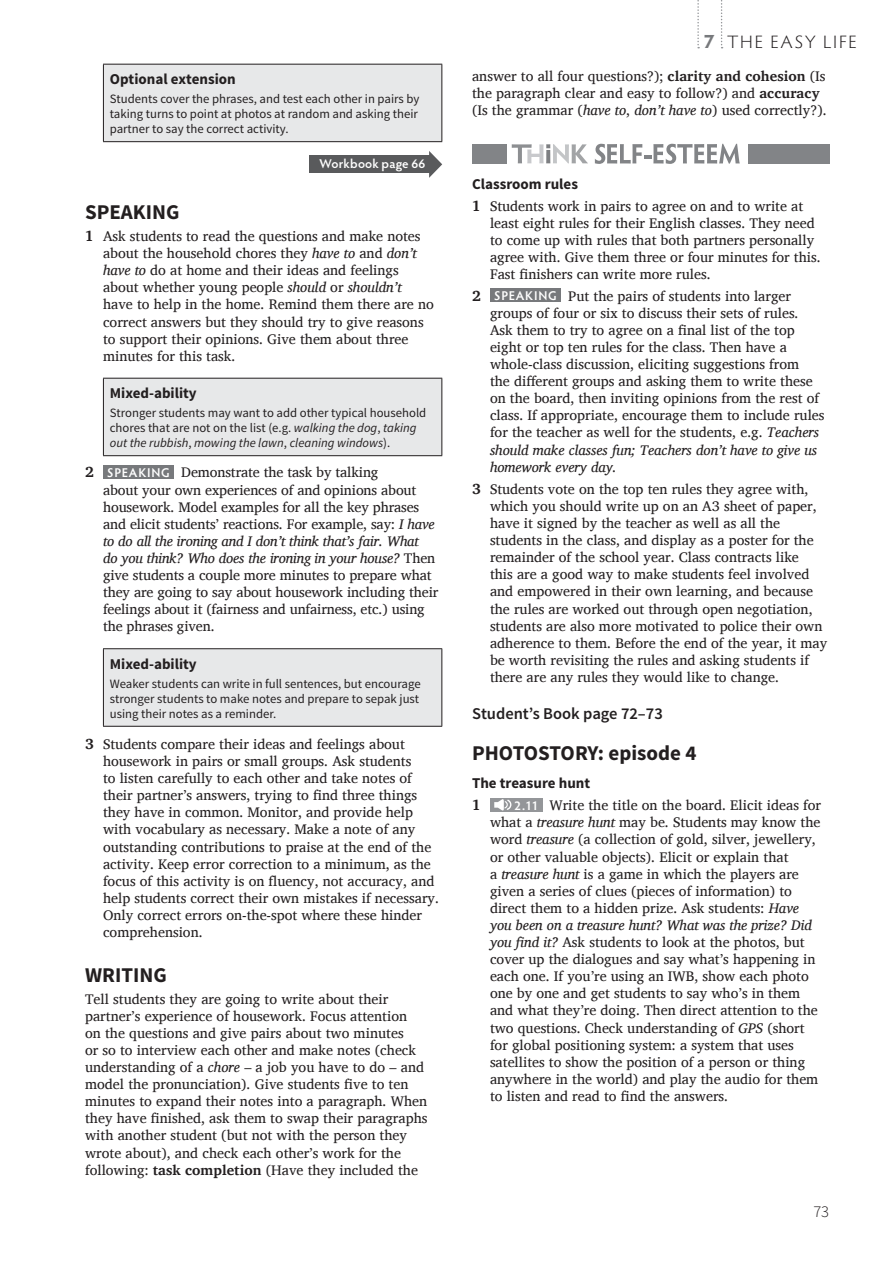
<style>
.page{position:relative;width:893px;height:1263px;background:#fff}
.page>*{position:absolute;margin:0;border:0;box-sizing:border-box;transform-origin:0 0}
.t1{font:700 21px "Source Sans Pro";color:#231f20}
.t2{font:300 18px "Hypatia Sans Pro";letter-spacing:.105em;color:#231f20;scale:1.05 1}
.t3{font:600 16.5px "Source Sans Pro";color:#231f20}
.t4{font:300 16.5px "Source Sans Pro";color:#231f20}
.t5{font:700 15px "Source Sans Pro";color:#231f20}
.t6{font:700 15px "Charis SIL";color:#231f20}
.t7{font:14.25px/17.1px "Charis SIL";color:#231f20}
.t8{font:12.75px/15px "Source Sans Pro";color:#231f20;text-align:justify}
.t9{font:600 12.75px "Hypatia Sans Pro";letter-spacing:.015em;color:#fff}
.s1{font-weight:700;font-size:15px}
.s2{font-style:italic}
.s3{font-family:"Hypatia Sans Pro";font-weight:600;font-size:12.75px;color:#fff}
.s4{font-weight:700}
.s5{font-weight:700;font-size:19.5px;color:#77797c}
</style>
<div class="page">
<svg style="left:721px;top:0;width:2px;height:48px"></svg>
<svg style="left:697px;top:0;width:2px;height:48px"></svg>
<div style="left:103px;top:64px;width:339px;height:78px;background:#e7e8e9"></div>
<hr style="left:103px;top:65px;width:1px;height:76px;background:#231f20">
<hr style="left:441px;top:65px;width:1px;height:76px;background:#231f20">
<hr style="left:103px;top:64px;width:339px;height:1px;background:#231f20">
<hr style="left:103px;top:141px;width:339px;height:1px;background:#231f20">
<svg style="left:429px;top:151px;width:13px;height:27px"></svg>
<div style="left:310px;top:155px;width:122px;height:17px;background:#595a5c"></div>
<div style="left:103px;top:378px;width:339px;height:78px;background:#e7e8e9"></div>
<hr style="left:103px;top:379px;width:1px;height:76px;background:#231f20">
<hr style="left:441px;top:379px;width:1px;height:76px;background:#231f20">
<hr style="left:103px;top:378px;width:339px;height:1px;background:#231f20">
<hr style="left:103px;top:455px;width:339px;height:1px;background:#231f20">
<div style="left:103px;top:465px;width:70px;height:14px;background:#77797c"></div>
<div style="left:103px;top:649px;width:339px;height:77px;background:#e7e8e9"></div>
<hr style="left:103px;top:649px;width:1px;height:77px;background:#231f20">
<hr style="left:441px;top:649px;width:1px;height:77px;background:#231f20">
<hr style="left:103px;top:648px;width:339px;height:1px;background:#231f20">
<hr style="left:103px;top:726px;width:339px;height:1px;background:#231f20">
<svg style="left:595px;top:144px;width:145px;height:20px"></svg>
<svg style="left:512px;top:144px;width:76px;height:19px"></svg>
<div style="left:472px;top:144px;width:35px;height:19px;background:#828487"></div>
<div style="left:748px;top:144px;width:81px;height:19px;background:#828487"></div>
<div style="left:490px;top:288px;width:70px;height:14px;background:#77797c"></div>
<div style="left:490px;top:798px;width:52px;height:14px;background:#949699"></div>
<svg style="left:494px;top:799px;width:18px;height:12px"></svg>
<p class="t5" style="left:110px;top:69px;width:127px">Optional extension</p>
<p class="t8" style="left:110px;top:92px;width:311px">Students cover the phrases, and test each other in pairs by taking turns to point at photos at random and asking their partner to say the correct activity.</p>
<p class="t9" style="left:320px;top:155px;width:107px">Workbook page 66</p>
<h1 class="t1" style="left:85px;top:198px;width:96px">SPEAKING</h1>
<p class="t7" style="left:103px;top:228px;width:332px;text-indent:-18px"><span class="s1">1</span> Ask students to read the questions and make notes about the household chores they <span class="s2">have to</span> and <span class="s2">don’t have to</span> do at home and their ideas and feelings about whether young people <span class="s2">should</span> or <span class="s2">shouldn’t </span>have to help in the home. Remind them there are no correct answers but they should try to give reasons to support their opinions. Give them about three minutes for this task.</p>
<p class="t5" style="left:110px;top:383px;width:88px">Mixed-ability</p>
<p class="t8" style="left:110px;top:406px;width:318px;text-align:left">Stronger students may want to add other typical household chores that are not on the list (e.g. <span class="s2">walking the dog</span>, <span class="s2">taking out the rubbish</span>, <span class="s2">mowing the lawn</span>, <span class="s2">cleaning windows</span>).</p>
<p class="t7" style="left:103px;top:464px;width:337px;text-indent:-18px"><span class="s1">2</span> <span class="s3">SPEAKING</span> Demonstrate the task by talking<br>about your own experiences of and opinions about housework. Model examples for all the key phrases and elicit students’ reactions. For example, say: <span class="s2">I have to do all the ironing and I don’t think that’s fair. What<br>do you think? Who does the ironing in your house?</span> Then give students a couple more minutes to prepare what they are going to say about housework including their feelings about it (fairness and unfairness, etc.) using the phrases given.</p>
<p class="t5" style="left:110px;top:654px;width:88px">Mixed-ability</p>
<p class="t8" style="left:110px;top:676px;width:312px">Weaker students can write in full sentences, but encourage stronger students to make notes and prepare to sepak just using their notes as a reminder.</p>
<p class="t7" style="left:103px;top:735px;width:338px;text-indent:-18px"><span class="s1">3</span> Students compare their ideas and feelings about housework in pairs or small groups. Ask students<br>to listen carefully to each other and take notes of their partner’s answers, trying to find three things they have in common. Monitor, and provide help with vocabulary as necessary. Make a note of any outstanding contributions to praise at the end of the activity. Keep error correction to a minimum, as the focus of this activity is on fluency, not accuracy, and help students correct their own mistakes if necessary.<br>Only correct errors on-the-spot where these hinder comprehension.</p>
<h1 class="t1" style="left:85px;top:962px;width:83px">WRITING</h1>
<p class="t7" style="left:85px;top:990px;width:344px">Tell students they are going to write about their partner’s experience of housework. Focus attention<br>on the questions and give pairs about two minutes<br>or so to interview each other and make notes (check understanding of a <span class="s2">chore</span> – a job you have to do – and model the pronunciation). Give students five to ten minutes to expand their notes into a paragraph. When they have finished, ask them to swap their paragraphs with another student (but not with the person they wrote about), and check each other’s work for the following: <span class="s4">task completion</span> (Have they included the</p>
<p class="t2" style="left:703px;top:30px;width:148px"><span class="s5">7</span> THE EASY LIFE</p>
<p class="t7" style="left:472px;top:67px;width:356px">answer to all four questions?); <span class="s4">clarity and cohesion</span> (Is the paragraph clear and easy to follow?) and <span class="s4">accuracy </span>(Is the grammar (<span class="s2">have to</span>, <span class="s2">don’t have to</span>) used correctly?).</p>
<p class="t5" style="left:472px;top:174px;width:107px">Classroom rules</p>
<p class="t7" style="left:490px;top:197px;width:332px;text-indent:-18px"><span class="s1">1</span> Students work in pairs to agree on and to write at least eight rules for their English classes. They need to come up with rules that both partners personally agree with. Give them three or four minutes for this.<br>Fast finishers can write more rules.</p>
<p class="t7" style="left:490px;top:287px;width:336px;text-indent:-18px"><span class="s1">2</span> <span class="s3">SPEAKING</span> Put the pairs of students into larger groups of four or six to discuss their sets of rules.<br>Ask them to try to agree on a final list of the top eight or top ten rules for the class. Then have a whole-class discussion, eliciting suggestions from<br>the different groups and asking them to write these on the board, then inviting opinions from the rest of class. If appropriate, encourage them to include rules for the teacher as well for the students, e.g. <span class="s2">Teachers should make classes fun; Teachers don’t have to give us homework every day.</span></p>
<p class="t7" style="left:490px;top:480px;width:339px;text-indent:-18px"><span class="s1">3</span> Students vote on the top ten rules they agree with, which you should write up on an A3 sheet of paper, have it signed by the teacher as well as all the students in the class, and display as a poster for the remainder of the school year. Class contracts like<br>this are a good way to make students feel involved and empowered in their own learning, and because the rules are worked out through open negotiation, students are also more motivated to police their own adherence to them. Before the end of the year, it may be worth revisiting the rules and asking students if there are any rules they would like to change.</p>
<p class="t3" style="left:472px;top:703px;width:192px">Student’s Book page 72–73</p>
<h1 class="t1" style="left:472px;top:739px;width:226px">PHOTOSTORY: episode 4</h1>
<p class="t5" style="left:472px;top:773px;width:120px">The treasure hunt</p>
<p class="t6" style="left:472px;top:796px;width:10px">1</p>
<p class="t7" style="left:490px;top:797px;width:333px;text-indent:24px"><span class="s3">2.11</span> Write the title on the board. Elicit ideas for what a <span class="s2">treasure hunt</span> may be. Students may know the word <span class="s2">treasure</span> (a collection of gold, silver, jewellery, or other valuable objects). Elicit or explain that<br>a <span class="s2">treasure hunt</span> is a game in which the players are given a series of clues (pieces of information) to direct them to a hidden prize. Ask students: <span class="s2">Have you been on a treasure hunt? What was the prize? Did you find it?</span> Ask students to look at the photos, but cover up the dialogues and say what’s happening in each one. If you’re using an IWB, show each photo one by one and get students to say who’s in them and what they’re doing. Then direct attention to the two questions. Check understanding of <span class="s2">GPS</span> (short for global positioning system: a system that uses satellites to show the position of a person or thing anywhere in the world) and play the audio for them to listen and read to find the answers.</p>
<p class="t4" style="left:813px;top:1201px;width:17px">73</p>
</div>
